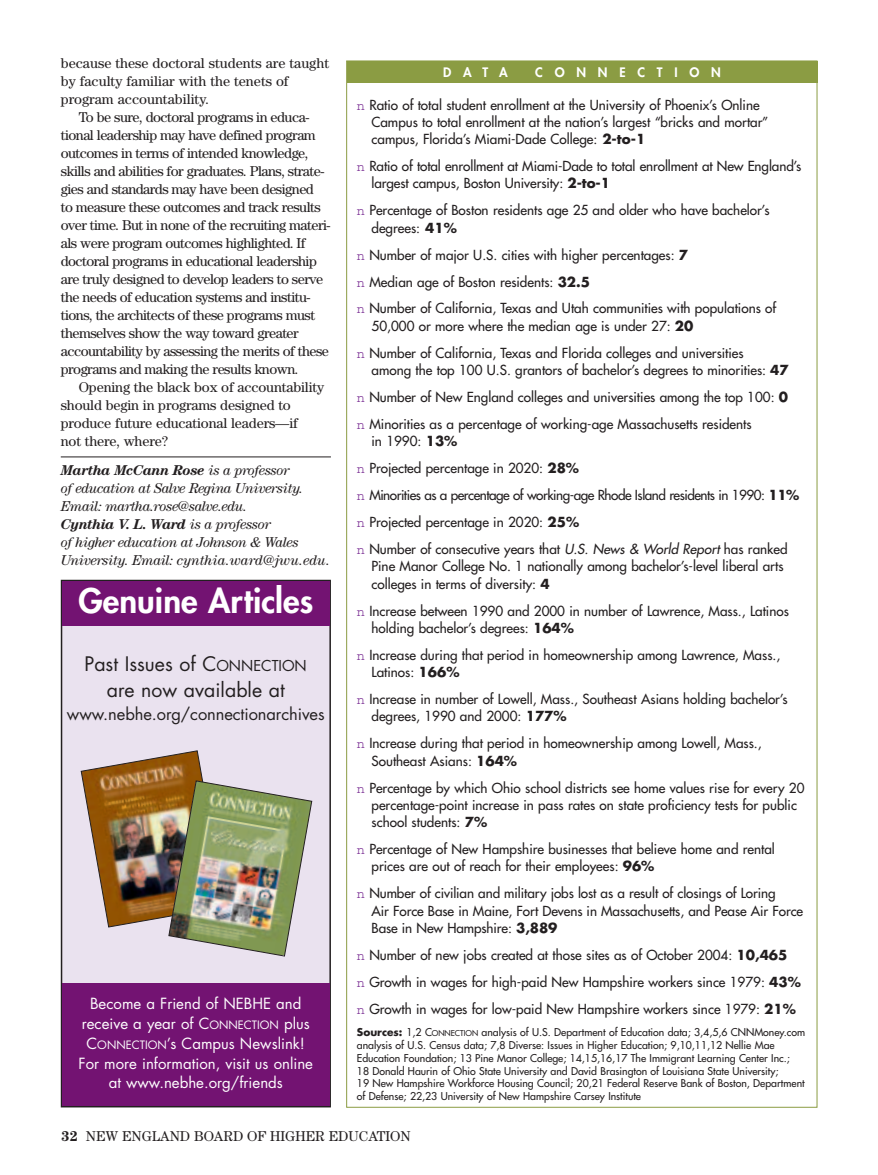
<style>
.page{position:relative;width:878px;height:1175px;background:#fff}
.page>*{position:absolute;margin:0;border:0;box-sizing:border-box;transform-origin:0 0}
.t1{font:800 33px "Futura";color:#fff}
.t2{font:19.5px/25.7px "Futura";color:#231f20;text-align:center}
.t3{font:16.5px "Futura";letter-spacing:-.005em;color:#231f20}
.t4{font:15px/19.6px "Futura";color:#fff;text-align:center}
.t5{font:14.25px/18px "Century";letter-spacing:-.035em;color:#231f20}
.t6{font:italic 14.25px/18px "Century";letter-spacing:-.035em;color:#231f20}
.t7{font:14.25px/18px "Century";color:#231f20}
.t8{font:14.25px/18px "Century";letter-spacing:-.01em;color:#231f20}
.t9{font:13.5px/17.2px "Futura";color:#231f20}
.t10{font:800 12.75px "Futura";letter-spacing:.925em;color:#fff}
.t11{font:10.5px/12.8px "Futura";color:#231f20}
.s1{font-weight:700}
.s2{font-size:14.7px}
.s3{font-size:11.25px}
.s4{font-family:"Courier";color:#772a91}
.s5{font-style:italic}
.s6{font-size:7.8px}
</style>
<div class="page">
<div style="left:347px;top:61px;width:470px;height:22px;background:#8b9c43"></div>
<hr style="left:61px;top:456px;width:270px;height:1px;background:#231f20">
<div style="left:62px;top:580px;width:268px;height:526px;background:#eae2ef"></div>
<div style="left:61px;top:580px;width:270px;height:527px;border:2px solid #231f20"></div>
<div style="left:62px;top:581px;width:267px;height:45px;background:#731372"></div>
<div style="left:62px;top:983px;width:267px;height:122px;background:#731372"></div>
<img style="left:81px;top:750px;width:231px;height:206px">
<p class="t7" style="left:61px;top:56px;width:270px">because these doctoral students are taught by faculty familiar with the tenets of program accountability.</p>
<p class="t5" style="left:61px;top:110px;width:271px;text-indent:18px">To be sure, doctoral programs in educa&shy;tional leadership may have defined program outcomes in terms of intended knowledge, skills and abilities for graduates. Plans, strate&shy;gies and standards may have been designed<br>to measure these outcomes and track results over time. But in none of the recruiting materi&shy;als were program outcomes highlighted. If doctoral programs in educational leadership are truly designed to develop leaders to serve the needs of education systems and institu&shy;tions, the architects of these programs must themselves show the way toward greater accountability by assessing the merits of these programs and making the results known.</p>
<p class="t8" style="left:61px;top:380px;width:265px;text-indent:18px">Opening the black box of accountability should begin in programs designed to produce future educational leaders—if<br>not there, where?</p>
<p class="t6" style="left:61px;top:462px;width:271px"><span class="s1">Martha McCann Rose</span> is a professor<br>of education at Salve Regina University.<br>Email: martha.rose@salve.edu.<br><span class="s1">Cynthia V. L. Ward</span> is a professor<br>of higher education at Johnson &amp; Wales University. Email: cynthia.ward@jwu.edu.</p>
<h1 class="t1" style="left:79px;top:585px;width:236px">Genuine Articles</h1>
<h2 class="t2" style="left:85px;top:653px;width:224px">Past Issues of C<span class="s2">ONNECTION </span>are now available at</h2>
<p class="t3" style="left:67px;top:706px;width:259px">www.nebhe.org/connectionarchives</p>
<p class="t4" style="left:78px;top:995px;width:236px">Become a Friend of NEBHE and receive a year of C<span class="s3">ONNECTION</span> plus<br>C<span class="s3">ONNECTION</span>’s Campus Newslink!<br>For more information, visit us online at www.nebhe.org/friends</p>
<p class="t10" style="left:443px;top:66px;width:66px">DATA</p>
<p class="t10" style="left:535px;top:66px;width:187px">CONNECTION</p>
<p class="t9" style="left:371px;top:97px;width:398px;text-indent:-15px"><span class="s4">n</span> Ratio of total student enrollment at the University of Phoenix’s Online<br>Campus to total enrollment at the nation’s largest “bricks and mortar” campus, Florida’s Miami-Dade College: <span class="s1">2-to-1</span></p>
<p class="t9" style="left:371px;top:158px;width:431px;text-indent:-15px"><span class="s4">n</span> Ratio of total enrollment at Miami-Dade to total enrollment at New England’s largest campus, Boston University: <span class="s1">2-to-1</span></p>
<p class="t9" style="left:371px;top:203px;width:399px;text-indent:-15px"><span class="s4">n</span> Percentage of Boston residents age 25 and older who have bachelor’s degrees: <span class="s1">41%</span></p>
<p class="t9" style="left:357px;top:242px;width:421px;line-height:27px"><span class="s4">n</span> Number of major U.S. cities with higher percentages: <span class="s1">7<br></span><span class="s4">n</span> Median age of Boston residents: <span class="s1">32.5<br></span><span class="s4">n</span> Number of California, Texas and Utah communities with populations of</p>
<p class="t9" style="left:357px;top:313px;width:388px;line-height:27px;text-indent:15px">50,000 or more where the median age is under 27: <span class="s1">20<br></span><span class="s4">n</span> Number of California, Texas and Florida colleges and universities</p>
<p class="t9" style="left:357px;top:357px;width:433px;line-height:27px;text-align:justify;text-indent:15px">among the top 100 U.S. grantors of bachelor’s degrees to minorities: <span class="s1">47 </span><span class="s4">n</span> Number of New England colleges and universities among the top 100: <span class="s1">0 </span><span class="s4">n</span> Minorities as a percentage of working-age Massachusetts residents</p>
<p class="t9" style="left:357px;top:428px;width:444px;line-height:27px;text-indent:15px">in 1990: <span class="s1">13%<br></span><span class="s4">n</span> Projected percentage in 2020: <span class="s1">28%<br></span><span class="s4">n</span> Minorities as a percentage of working-age Rhode Island residents in 1990: <span class="s1">11% </span><span class="s4">n</span> Projected percentage in 2020: <span class="s1">25%<br></span><span class="s4">n</span> Number of consecutive years that <span class="s5">U.S. News &amp; World Report</span> has ranked</p>
<p class="t9" style="left:371px;top:558px;width:413px">Pine Manor College No. 1 nationally among bachelor’s-level liberal arts colleges in terms of diversity: <span class="s1">4</span></p>
<p class="t9" style="left:371px;top:603px;width:419px;text-indent:-15px"><span class="s4">n</span> Increase between 1990 and 2000 in number of Lawrence, Mass., Latinos holding bachelor’s degrees: <span class="s1">164%</span></p>
<p class="t9" style="left:371px;top:647px;width:410px;text-indent:-15px"><span class="s4">n</span> Increase during that period in homeownership among Lawrence, Mass.,<br>Latinos: <span class="s1">166%</span></p>
<p class="t9" style="left:371px;top:691px;width:417px;text-indent:-15px"><span class="s4">n</span> Increase in number of Lowell, Mass., Southeast Asians holding bachelor’s degrees, 1990 and 2000: <span class="s1">177%</span></p>
<p class="t9" style="left:371px;top:735px;width:391px;text-indent:-15px"><span class="s4">n</span> Increase during that period in homeownership among Lowell, Mass.,<br>Southeast Asians: <span class="s1">164%</span></p>
<p class="t9" style="left:371px;top:780px;width:434px;text-indent:-15px"><span class="s4">n</span> Percentage by which Ohio school districts see home values rise for every 20 percentage-point increase in pass rates on state proficiency tests for public school students: <span class="s1">7%</span></p>
<p class="t9" style="left:371px;top:841px;width:405px;text-indent:-15px"><span class="s4">n</span> Percentage of New Hampshire businesses that believe home and rental prices are out of reach for their employees: <span class="s1">96%</span></p>
<p class="t9" style="left:371px;top:885px;width:433px;text-indent:-15px"><span class="s4">n</span> Number of civilian and military jobs lost as a result of closings of Loring<br>Air Force Base in Maine, Fort Devens in Massachusetts, and Pease Air Force<br>Base in New Hampshire: <span class="s1">3,889</span></p>
<p class="t9" style="left:357px;top:942px;width:445px;line-height:27px"><span class="s4">n</span> Number of new jobs created at those sites as of October 2004: <span class="s1">10,465<br></span><span class="s4">n</span> Growth in wages for high-paid New Hampshire workers since 1979: <span class="s1">43% </span><span class="s4">n</span> Growth in wages for low-paid New Hampshire workers since 1979: <span class="s1">21%</span></p>
<p class="t11" style="left:357px;top:1026px;width:450px"><span class="s1">Sources:</span> 1,2 C<span class="s6">ONNECTION</span> analysis of U.S. Department of Education data; 3,4,5,6 CNNMoney.com analysis of U.S. Census data; 7,8 Diverse: Issues in Higher Education; 9,10,11,12 Nellie Mae Education Foundation; 13 Pine Manor College; 14,15,16,17 The Immigrant Learning Center Inc.;<br>18 Donald Haurin of Ohio State University and David Brasington of Louisiana State University;<br>19 New Hampshire Workforce Housing Council; 20,21 Federal Reserve Bank of Boston, Department of Defense; 22,23 University of New Hampshire Carsey Institute</p>
<p class="t7" style="left:62px;top:1128px;width:351px"><span class="s1">32</span> NEW ENGLAND BOARD OF HIGHER EDUCATION</p>
</div>
